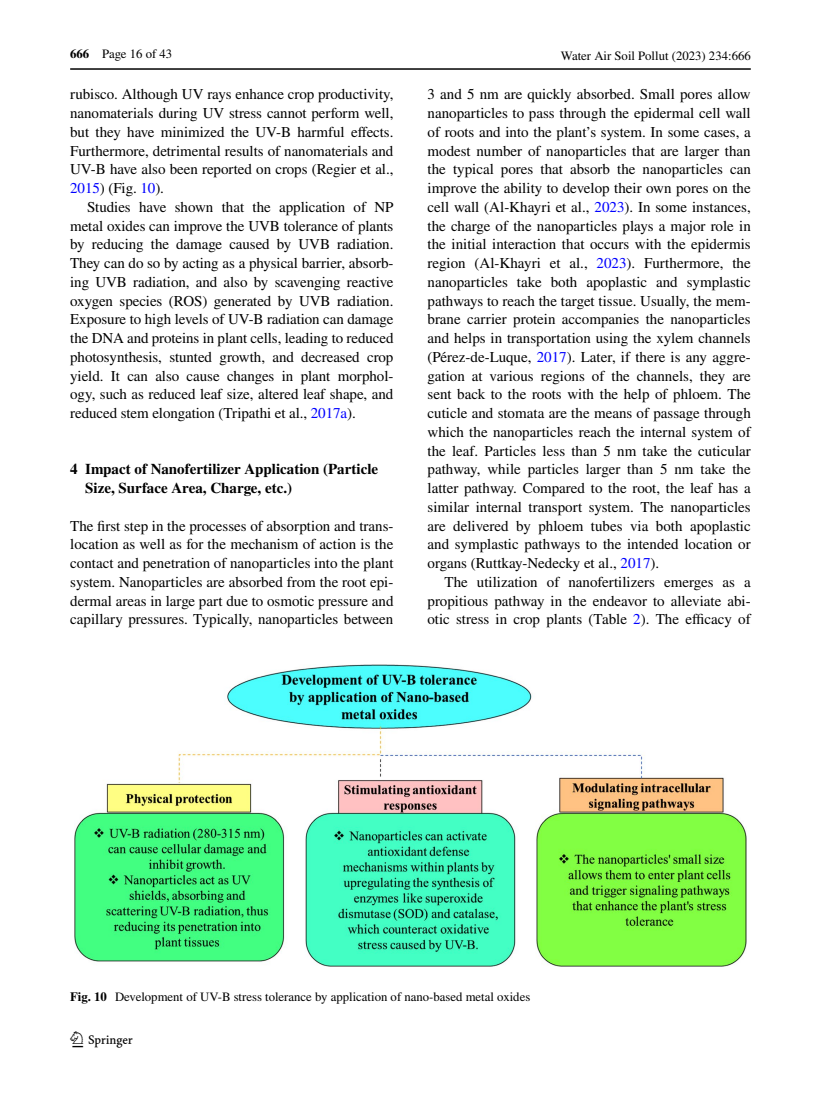
<style>
.page{position:relative;width:821px;height:1106px;background:#fff}
.page>*{position:absolute;margin:0;border:0;box-sizing:border-box;transform-origin:0 0}
.t1{font:22.5px "Springnew Regular 2";color:#000}
.t2{font:15px/18.8px "STIX";color:#000;text-align:justify}
.t3{font:700 15px/18.8px "STIX";color:#000}
.t4{font:12.75px "STIX";color:#000}
.s1{font-weight:700}
.s2{color:#00f}
</style>
<div class="page">
<hr style="left:70px;top:68px;width:680px;height:2px;background:#000">
<img style="left:74px;top:665px;width:672px;height:301px">
<p class="t4" style="left:70px;top:45px;width:104px"><span class="s1">666</span> Page 16 of 43</p>
<p class="t2" style="left:70px;top:86px;width:325px">rubisco. Although UV rays enhance crop productivity, nanomaterials during UV stress cannot perform well, but they have minimized the UV-B harmful effects.<br>Furthermore, detrimental results of nanomaterials and UV-B have also been reported on crops (Regier et al., <span class="s2">2015</span>) (Fig. <span class="s2">10</span>).</p>
<p class="t2" style="left:70px;top:198px;width:325px;text-indent:17px">Studies have shown that the application of NP metal oxides can improve the UVB tolerance of plants by reducing the damage caused by UVB radiation.<br>They can do so by acting as a physical barrier, absorb&shy;ing UVB radiation, and also by scavenging reactive oxygen species (ROS) generated by UVB radiation.<br>Exposure to high levels of UV-B radiation can damage the DNA and proteins in plant cells, leading to reduced photosynthesis, stunted growth, and decreased crop yield. It can also cause changes in plant morphol&shy;ogy, such as reduced leaf size, altered leaf shape, and reduced stem elongation (Tripathi et al., <span class="s2">2017a</span>).</p>
<p class="t3" style="left:85px;top:460px;width:294px;text-indent:-15px">4 Impact of Nanofertilizer Application (Particle<br>Size, Surface Area, Charge, etc.)</p>
<p class="t2" style="left:70px;top:517px;width:325px">The first step in the processes of absorption and trans&shy;location as well as for the mechanism of action is the contact and penetration of nanoparticles into the plant system. Nanoparticles are absorbed from the root epi&shy;dermal areas in large part due to osmotic pressure and capillary pressures. Typically, nanoparticles between</p>
<p class="t4" style="left:561px;top:47px;width:191px">Water Air Soil Pollut (2023) 234:666</p>
<p class="t2" style="left:427px;top:86px;width:325px">3 and 5 nm are quickly absorbed. Small pores allow nanoparticles to pass through the epidermal cell wall of roots and into the plant’s system. In some cases, a modest number of nanoparticles that are larger than the typical pores that absorb the nanoparticles can improve the ability to develop their own pores on the cell wall (Al-Khayri et al., <span class="s2">2023</span>). In some instances, the charge of the nanoparticles plays a major role in the initial interaction that occurs with the epidermis region (Al-Khayri et al., <span class="s2">2023</span>). Furthermore, the nanoparticles take both apoplastic and symplastic pathways to reach the target tissue. Usually, the mem&shy;brane carrier protein accompanies the nanoparticles and helps in transportation using the xylem channels (Pérez-de-Luque, <span class="s2">2017</span>). Later, if there is any aggre&shy;gation at various regions of the channels, they are sent back to the roots with the help of phloem. The cuticle and stomata are the means of passage through which the nanoparticles reach the internal system of the leaf. Particles less than 5 nm take the cuticular pathway, while particles larger than 5 nm take the latter pathway. Compared to the root, the leaf has a similar internal transport system. The nanoparticles are delivered by phloem tubes via both apoplastic and symplastic pathways to the intended location or organs (Ruttkay-Nedecky et al., <span class="s2">2017</span>).</p>
<p class="t2" style="left:427px;top:573px;width:325px;text-indent:17px">The utilization of nanofertilizers emerges as a propitious pathway in the endeavor to alleviate abi&shy;otic stress in crop plants (Table <span class="s2">2</span>). The efficacy of</p>
<p class="t4" style="left:70px;top:988px;width:461px"><span class="s1">Fig. 10</span> Development of UV-B stress tolerance by application of nano-based metal oxides</p>
<h1 class="t1" style="left:72px;top:1031px;width:62px">1 3</h1>
</div>
